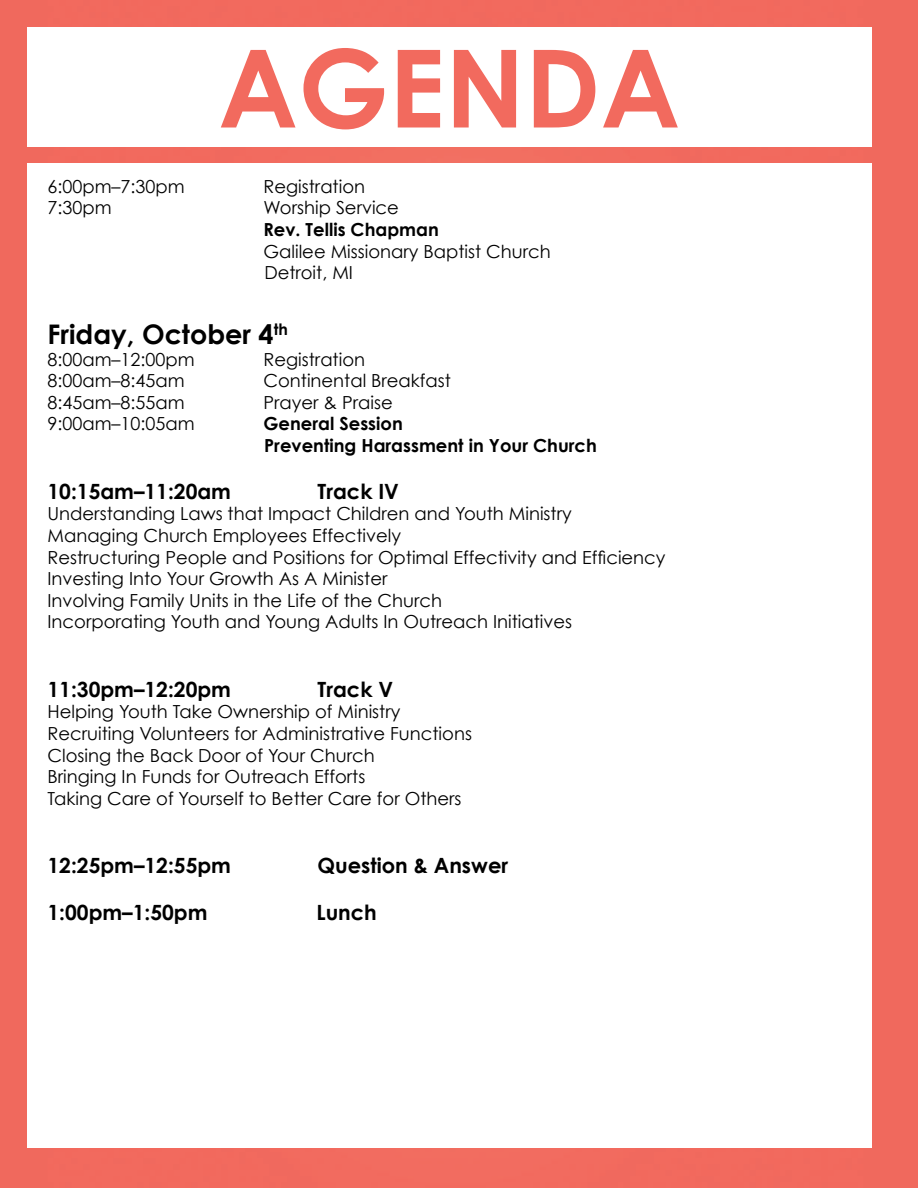
<style>
.page{position:relative;width:918px;height:1188px;background:#f0695d}
.page>*{position:absolute;margin:0;border:0;box-sizing:border-box;transform-origin:0 0}
.t1{font:700 108px "Century Gothic";color:#f26a5e}
.t2{font:700 27px "Century Gothic";color:#000}
.t3{font:700 21px "Century Gothic";color:#000}
.t4{font:18px/21.6px "Century Gothic";color:#000}
.t5{font:700 18px/21.6px "Century Gothic";color:#000}
</style>
<div class="page">
<div style="left:27px;top:27px;width:845px;height:120px;background:#fff"></div>
<div style="left:27px;top:163px;width:845px;height:985px;background:#fff"></div>
<h1 class="t1" style="left:218px;top:20px;width:464px">AGENDA</h1>
<p class="t4" style="left:48px;top:175px;width:139px">6:00pm–7:30pm</p>
<p class="t4" style="left:264px;top:175px;width:103px">Registration</p>
<p class="t4" style="left:48px;top:197px;width:66px">7:30pm</p>
<p class="t4" style="left:264px;top:197px;width:137px">Worship Service</p>
<p class="t5" style="left:264px;top:218px;width:177px">Rev. Tellis Chapman</p>
<p class="t4" style="left:264px;top:240px;width:289px">Galilee Missionary Baptist Church<br>Detroit, MI</p>
<h2 class="t2" style="left:48px;top:317px;width:242px">Friday, October 4<sup>th</sup></h2>
<p class="t4" style="left:48px;top:348px;width:149px">8:00am–12:00pm</p>
<p class="t4" style="left:264px;top:348px;width:103px">Registration</p>
<p class="t4" style="left:48px;top:370px;width:139px">8:00am–8:45am</p>
<p class="t4" style="left:264px;top:370px;width:189px">Continental Breakfast</p>
<p class="t4" style="left:48px;top:391px;width:139px">8:45am–8:55am</p>
<p class="t4" style="left:264px;top:391px;width:131px">Prayer &amp; Praise</p>
<p class="t4" style="left:48px;top:413px;width:149px">9:00am–10:05am</p>
<p class="t5" style="left:264px;top:413px;width:335px">General Session<br>Preventing Harassment in Your Church</p>
<p class="t3" style="left:48px;top:478px;width:185px">10:15am–11:20am</p>
<p class="t3" style="left:318px;top:478px;width:83px">Track IV</p>
<p class="t4" style="left:48px;top:503px;width:620px">Understanding Laws that Impact Children and Youth Ministry Managing Church Employees Effectively<br>Restructuring People and Positions for Optimal Effectivity and Efficiency Investing Into Your Growth As A Minister<br>Involving Family Units in the Life of the Church<br>Incorporating Youth and Young Adults In Outreach Initiatives</p>
<p class="t3" style="left:48px;top:676px;width:185px">11:30pm–12:20pm</p>
<p class="t3" style="left:318px;top:676px;width:77px">Track V</p>
<p class="t4" style="left:48px;top:701px;width:426px">Helping Youth Take Ownership of Ministry Recruiting Volunteers for Administrative Functions Closing the Back Door of Your Church<br>Bringing In Funds for Outreach Efforts<br>Taking Care of Yourself to Better Care for Others</p>
<p class="t3" style="left:48px;top:852px;width:185px">12:25pm–12:55pm</p>
<p class="t3" style="left:318px;top:852px;width:192px">Question &amp; Answer</p>
<p class="t3" style="left:48px;top:899px;width:162px">1:00pm–1:50pm</p>
<p class="t3" style="left:316px;top:899px;width:62px">Lunch</p>
</div>
